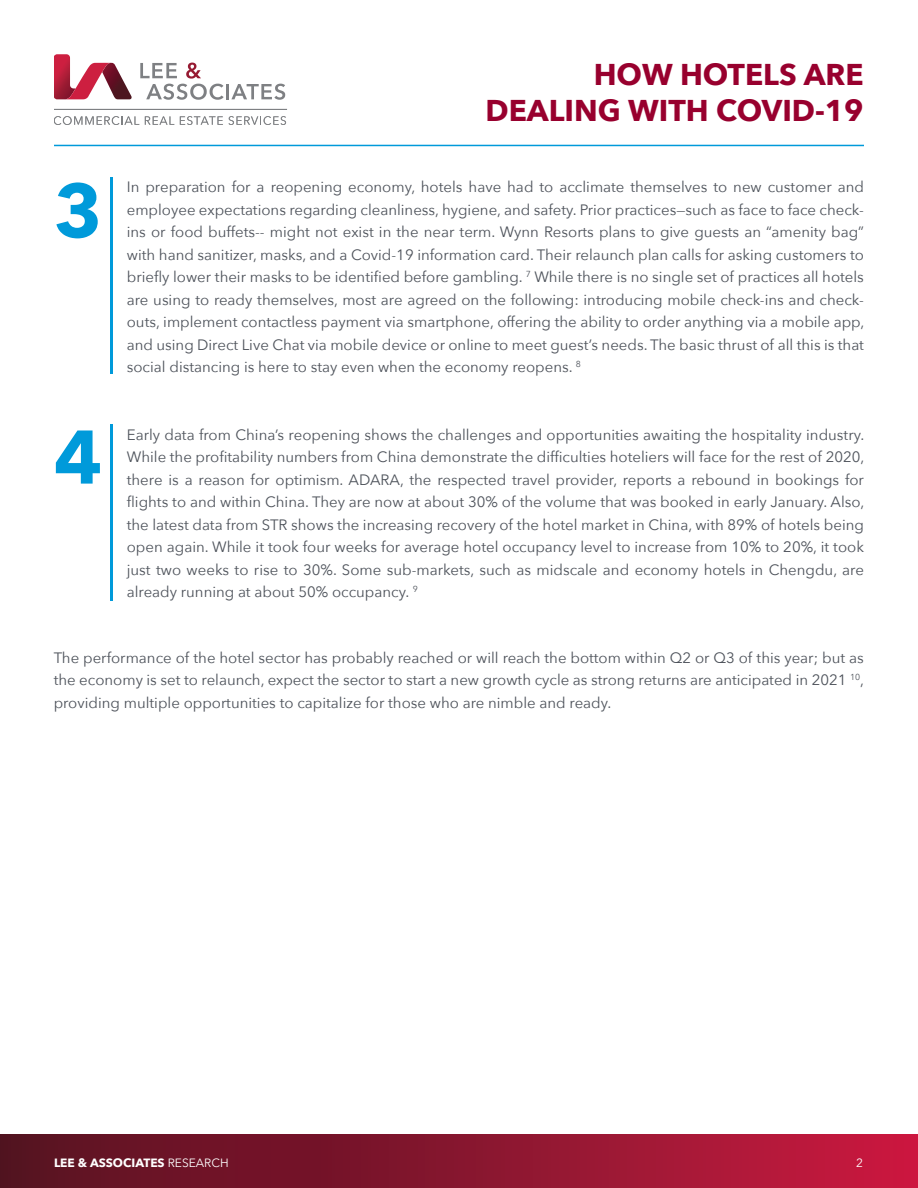
<style>
.page{position:relative;width:918px;height:1188px;background:#fff}
.page>*{position:absolute;margin:0;border:0;box-sizing:border-box;transform-origin:0 0}
.t1{font:700 75px "Avenir Next";color:#009ada}
.t2{font:700 30px/36px "Avenir Next";color:#98002e;text-align:right}
.t3{font:15px/22.5px "Avenir Next";color:#4d525a;text-align:justify}
.t4{font:700 12px "Avenir Next";color:#fff}
.t5{font:12px "Avenir Next";color:#fff}
.s1{font-weight:400}
</style>
<div class="page">
<div style="left:0;top:1134px;width:918px;height:54px;background:linear-gradient(to right,#511220,#c6193f)"></div>
<svg style="left:140px;top:63px;width:84px;height:37px"></svg>
<hr style="left:226px;top:84px;width:3px;height:15px;background:#7e8083">
<svg style="left:231px;top:84px;width:54px;height:16px"></svg>
<svg style="left:54px;top:54px;width:78px;height:45px"></svg>
<hr style="left:54px;top:109px;width:233px;height:1px;background:#7e8083">
<svg style="left:54px;top:116px;width:85px;height:9px"></svg>
<svg style="left:145px;top:116px;width:29px;height:9px"></svg>
<svg style="left:180px;top:116px;width:106px;height:9px"></svg>
<hr style="left:54px;top:145px;width:810px;height:1px;background:#009ada">
<hr style="left:111px;top:178px;width:2px;height:196px;background:#009ada">
<hr style="left:111px;top:424px;width:2px;height:177px;background:#009ada">
<h2 class="t2" style="left:486px;top:56px;width:380px">HOW HOTELS ARE<br>DEALING WITH COVID-19</h2>
<h1 class="t1" style="left:54px;top:146px;width:50px">3</h1>
<p class="t3" style="left:127px;top:175px;width:739px">In preparation for a reopening economy, hotels have had to acclimate themselves to new customer and employee expectations regarding cleanliness, hygiene, and safety. Prior practices—such as face to face check&shy;ins or food buffets-- might not exist in the near term. Wynn Resorts plans to give guests an “amenity bag” with hand sanitizer, masks, and a Covid-19 information card. Their relaunch plan calls for asking customers to briefly lower their masks to be identified before gambling. <sup>7</sup> While there is no single set of practices all hotels are using to ready themselves, most are agreed on the following: introducing mobile check-ins and check&shy;outs, implement contactless payment via smartphone, offering the ability to order anything via a mobile app, and using Direct Live Chat via mobile device or online to meet guest’s needs. The basic thrust of all this is that social distancing is here to stay even when the economy reopens. <sup>8</sup></p>
<h1 class="t1" style="left:54px;top:392px;width:50px">4</h1>
<p class="t3" style="left:127px;top:422px;width:739px">Early data from China’s reopening shows the challenges and opportunities awaiting the hospitality industry.<br>While the profitability numbers from China demonstrate the difficulties hoteliers will face for the rest of 2020, there is a reason for optimism. ADARA, the respected travel provider, reports a rebound in bookings for flights to and within China. They are now at about 30% of the volume that was booked in early January. Also, the latest data from STR shows the increasing recovery of the hotel market in China, with 89% of hotels being open again. While it took four weeks for average hotel occupancy level to increase from 10% to 20%, it took just two weeks to rise to 30%. Some sub-markets, such as midscale and economy hotels in Chengdu, are already running at about 50% occupancy. <sup>9</sup></p>
<p class="t3" style="left:54px;top:645px;width:812px">The performance of the hotel sector has probably reached or will reach the bottom within Q2 or Q3 of this year; but as the economy is set to relaunch, expect the sector to start a new growth cycle as strong returns are anticipated in 2021 <sup>10</sup>, providing multiple opportunities to capitalize for those who are nimble and ready.</p>
<p class="t4" style="left:54px;top:1153px;width:176px">LEE &amp; ASSOCIATES <span class="s1">RESEARCH</span></p>
<p class="t5" style="left:856px;top:1153px;width:8px">2</p>
</div>
